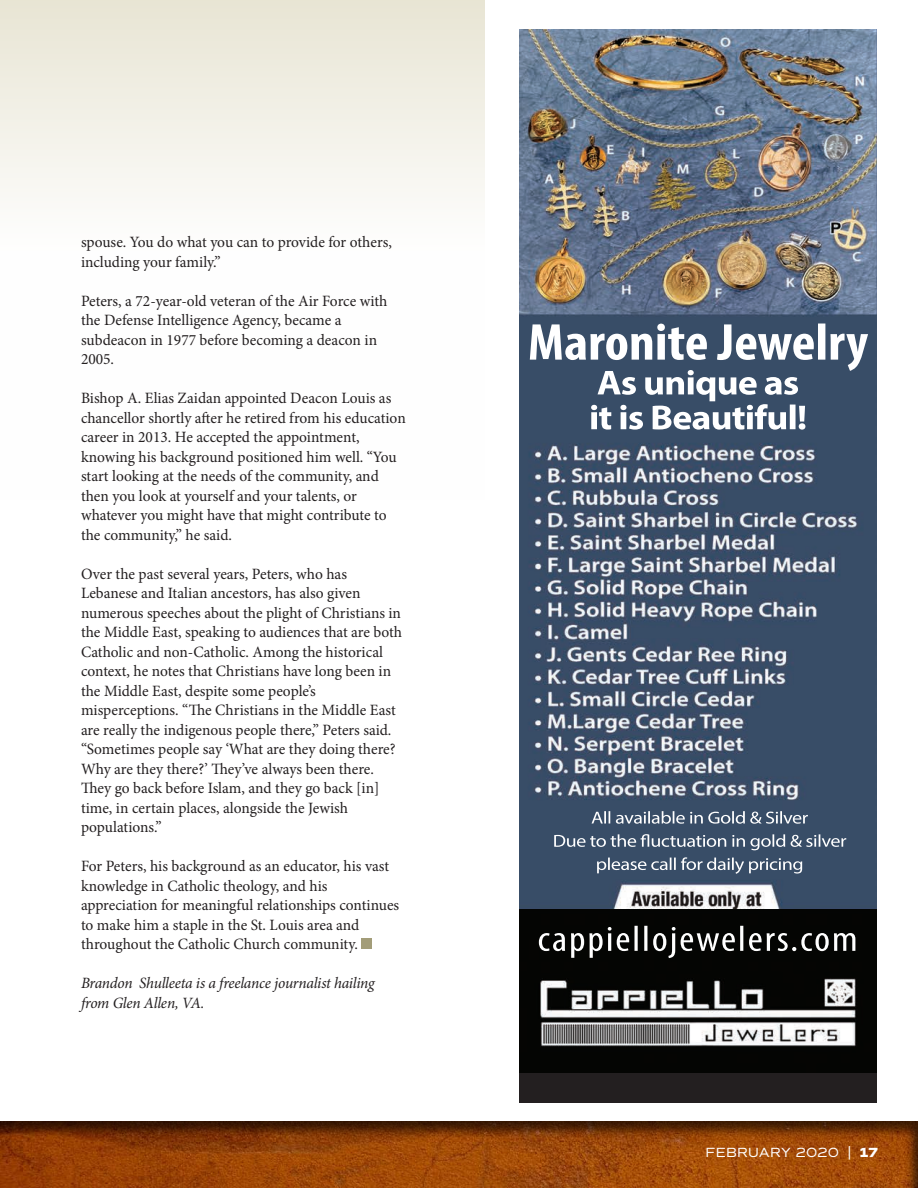
<style>
.page{position:relative;width:918px;height:1188px;background:#fff}
.page>*{position:absolute;margin:0;border:0;box-sizing:border-box;transform-origin:0 0}
.t1{font:15.75px/19.5px "Minion Pro";color:#231f20}
.t2{font:italic 15.75px/19.5px "Minion Pro";letter-spacing:-.015em;color:#231f20}
.t3{font:13.5px "Commuters Sans";letter-spacing:.02em;color:#fff}
.s1{font-weight:800}
</style>
<div class="page">
<div style="left:0;top:1118px;width:918px;height:70px;background:#231f20;opacity:.75"></div>
<div style="left:0;top:0;width:485px;height:499px;background:linear-gradient(to bottom,#edebde,#fff)"></div>
<div style="left:361px;top:938px;width:11px;height:11px;background:#a39d79"></div>
<div style="left:520px;top:29px;width:357px;height:1073px;background:#231f20"></div>
<img style="left:520px;top:29px;width:357px;height:880px">
<img style="left:520px;top:909px;width:357px;height:164px">
<p class="t1" style="left:81px;top:233px;width:312px">spouse. You do what you can to provide for others, including your family.”</p>
<p class="t1" style="left:81px;top:291px;width:308px">Peters, a 72-year-old veteran of the Air Force with the Defense Intelligence Agency, became a subdeacon in 1977 before becoming a deacon in 2005.</p>
<p class="t1" style="left:81px;top:389px;width:326px">Bishop A. Elias Zaidan appointed Deacon Louis as chancellor shortly after he retired from his education career in 2013. He accepted the appointment, knowing his background positioned him well. “You start looking at the needs of the community, and then you look at yourself and your talents, or whatever you might have that might contribute to the community,” he said.</p>
<p class="t1" style="left:81px;top:564px;width:323px">Over the past several years, Peters, who has Lebanese and Italian ancestors, has also given numerous speeches about the plight of Christians in the Middle East, speaking to audiences that are both Catholic and non-Catholic. Among the historical context, he notes that Christians have long been in the Middle East, despite some people’s misperceptions. “The Christians in the Middle East are really the indigenous people there,” Peters said. “Sometimes people say ‘What are they doing there?<br>Why are they there?’ They’ve always been there.<br>They go back before Islam, and they go back [in] time, in certain places, alongside the Jewish populations.”</p>
<p class="t1" style="left:81px;top:857px;width:320px">For Peters, his background as an educator, his vast knowledge in Catholic theology, and his appreciation for meaningful relationships continues to make him a staple in the St. Louis area and throughout the Catholic Church community.</p>
<p class="t2" style="left:81px;top:974px;width:295px">Brandon Shulleeta is a freelance journalist hailing from Glen Allen, VA.</p>
<p class="t3" style="left:706px;top:1145px;width:174px">FEBRUARY 2020 | <span class="s1">17</span></p>
</div>
